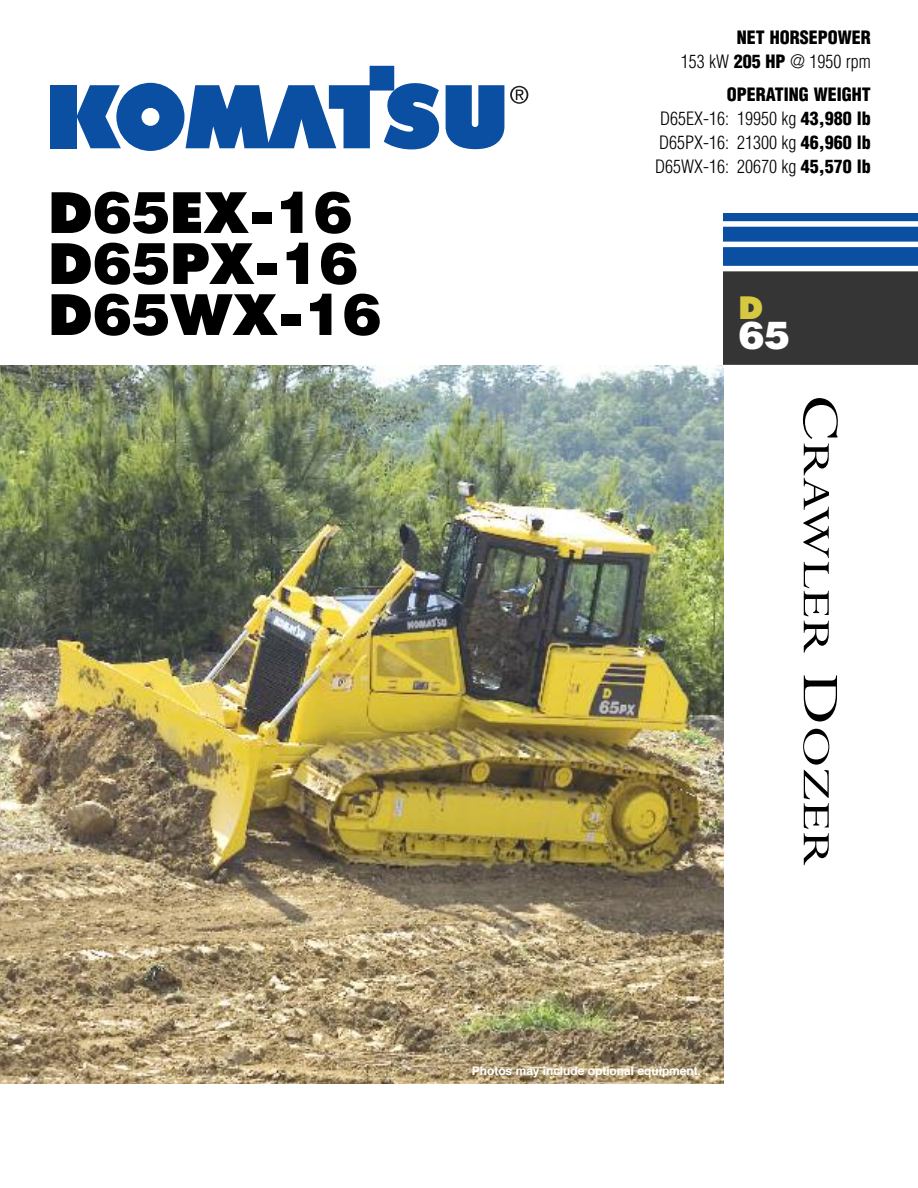
<style>
.page{position:relative;width:918px;height:1188px;background:#fff}
.page>*{position:absolute;margin:0;border:0;box-sizing:border-box;transform-origin:0 0}
.t1{font:54px/51px "Komatsu VI";color:#000}
.t2{font:43.5px "Perpetua";color:#000;scale:1.35 1}
.t3{font:36px "Komatsu VI";color:#fff}
.t4{font:30px "Komatsu VI";color:#d7c841}
.t5{font:300 condensed 18px/24px "Helvetica";color:#000;text-align:justify}
.t6{font:900 condensed 18px/24px "Helvetica";color:#000;text-align:right}
.t7{font:700 12px "Helvetica";letter-spacing:-.005em;color:#fff}
.s1{font-weight:300}
.s2{font-weight:900}
.s3{font-size:58.05px}
</style>
<div class="page">
<div style="left:50px;top:85px;width:27px;height:63px;background:#0a4fa2"></div>
<svg style="left:77px;top:66px;width:427px;height:85px"></svg>
<svg style="left:510px;top:86px;width:18px;height:18px"></svg>
<img style="left:0;top:366px;width:723px;height:718px">
<div style="left:723px;top:213px;width:195px;height:8px;background:#0a4fa2"></div>
<svg style="left:723px;top:227px;width:195px;height:138px;background:#3b4b60"></svg>
<h1 class="t1" style="left:48px;top:191px;width:334px">D65EX-16<br>D65PX-16<br>D65WX-16</h1>
<p class="t6" style="left:681px;top:25px;width:191px">NET HORSEPOWER<br><span class="s1">153 kW</span> 205 HP <span class="s1">@ 1950 rpm</span></p>
<p class="t5" style="left:655px;top:82px;width:217px;text-indent:72px"><span class="s2">OPERATING WEIGHT </span>D65EX-16: 19950 kg <span class="s2">43,980 lb </span>D65PX-16: 21300 kg <span class="s2">46,960 lb </span>D65WX-16: 20670 kg <span class="s2">45,570 lb</span></p>
<h3 class="t4" style="left:739px;top:295px;width:26px">D</h3>
<h3 class="t3" style="left:739px;top:320px;width:53px">65</h3>
<h2 class="t2" style="left:833px;top:393px;width:352px;rotate:90deg"><span class="s3">C</span>RAWLER <span class="s3">D</span>OZER</h2>
<p class="t7" style="left:472px;top:1066px;width:231px">Photos may include optional equipment.</p>
</div>
